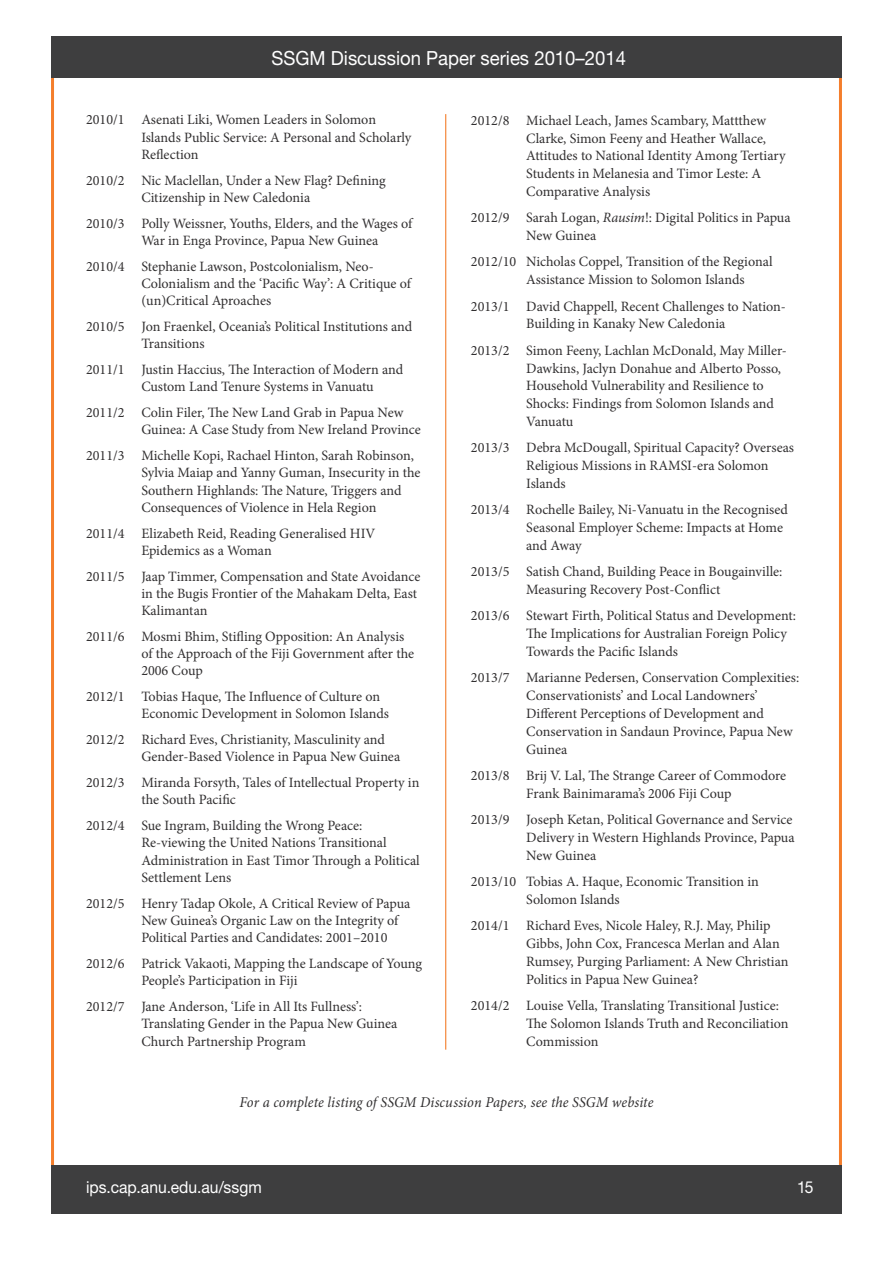
<style>
.page{position:relative;width:893px;height:1263px;background:#fff}
.page>*{position:absolute;margin:0;border:0;box-sizing:border-box;transform-origin:0 0}
.t1{font:19.5px "Helvetica Neue LT Std";color:#fff;scale:.95 1}
.t2{font:16.5px "Helvetica Neue LT Std";color:#fff;scale:.95 1}
.t3{font:italic 15px "Minion Pro";letter-spacing:.005em;color:#312f30;scale:.96 1}
.t4{font:14.25px/17.9px "Minion Pro";color:#312f30}
.s1{font-style:italic}
</style>
<div class="page">
<div style="left:51px;top:1165px;width:790px;height:49px;background:#3e3e3f"></div>
<div style="left:51px;top:36px;width:791px;height:42px;background:#3e3e3f"></div>
<hr style="left:445px;top:114px;width:1px;height:936px;background:#f47e2c">
<h1 class="t1" style="left:272px;top:46px;width:375px">SSGM Discussion Paper series 2010–2014</h1>
<p class="t4" style="left:141px;top:111px;width:272px;line-height:17.2px;text-indent:-55px">2010/1 Asenati Liki, Women Leaders in Solomon<br>Islands Public Service: A Personal and Scholarly<br>Reflection</p>
<p class="t4" style="left:141px;top:172px;width:246px;line-height:17.2px;text-indent:-55px">2010/2 Nic Maclellan, Under a New Flag? Defining<br>Citizenship in New Caledonia</p>
<p class="t4" style="left:141px;top:215px;width:272px;line-height:17.2px;text-indent:-55px">2010/3 Polly Weissner, Youths, Elders, and the Wages of<br>War in Enga Province, Papua New Guinea</p>
<p class="t4" style="left:141px;top:258px;width:271px;line-height:17.2px;text-indent:-55px">2010/4 Stephanie Lawson, Postcolonialism, Neo-<br>Colonialism and the ‘Pacific Way’: A Critique of (un)Critical Aproaches</p>
<p class="t4" style="left:141px;top:318px;width:273px;line-height:17.2px;text-indent:-55px">2010/5 Jon Fraenkel, Oceania’s Political Institutions and<br>Transitions</p>
<p class="t4" style="left:141px;top:361px;width:263px;line-height:17.2px;text-indent:-55px">2011/1 Justin Haccius, The Interaction of Modern and<br>Custom Land Tenure Systems in Vanuatu</p>
<p class="t4" style="left:141px;top:404px;width:281px;line-height:17.2px;text-indent:-55px">2011/2 Colin Filer, The New Land Grab in Papua New<br>Guinea: A Case Study from New Ireland Province</p>
<p class="t4" style="left:141px;top:447px;width:281px;line-height:17.2px;text-indent:-55px">2011/3 Michelle Kopi, Rachael Hinton, Sarah Robinson, Sylvia Maiap and Yanny Guman, Insecurity in the Southern Highlands: The Nature, Triggers and Consequences of Violence in Hela Region</p>
<p class="t4" style="left:141px;top:524px;width:236px;line-height:17.2px;text-indent:-55px">2011/4 Elizabeth Reid, Reading Generalised HIV<br>Epidemics as a Woman</p>
<p class="t4" style="left:141px;top:567px;width:281px;line-height:17.2px;text-indent:-55px">2011/5 Jaap Timmer, Compensation and State Avoidance in the Bugis Frontier of the Mahakam Delta, East<br>Kalimantan</p>
<p class="t4" style="left:141px;top:628px;width:274px;line-height:17.2px;text-indent:-55px">2011/6 Mosmi Bhim, Stifling Opposition: An Analysis of the Approach of the Fiji Government after the<br>2006 Coup</p>
<p class="t4" style="left:141px;top:688px;width:249px;line-height:17.2px;text-indent:-55px">2012/1 Tobias Haque, The Influence of Culture on<br>Economic Development in Solomon Islands</p>
<p class="t4" style="left:141px;top:731px;width:260px;line-height:17.2px;text-indent:-55px">2012/2 Richard Eves, Christianity, Masculinity and<br>Gender-Based Violence in Papua New Guinea</p>
<p class="t4" style="left:141px;top:774px;width:280px;line-height:17.2px;text-indent:-55px">2012/3 Miranda Forsyth, Tales of Intellectual Property in the South Pacific</p>
<p class="t4" style="left:141px;top:817px;width:280px;line-height:17.2px;text-indent:-55px">2012/4 Sue Ingram, Building the Wrong Peace:<br>Re-viewing the United Nations Transitional Administration in East Timor Through a Political Settlement Lens</p>
<p class="t4" style="left:141px;top:894px;width:271px;line-height:17.2px;text-indent:-55px">2012/5 Henry Tadap Okole, A Critical Review of Papua<br>New Guinea’s Organic Law on the Integrity of<br>Political Parties and Candidates: 2001–2010</p>
<p class="t4" style="left:141px;top:955px;width:282px;line-height:17.2px;text-indent:-55px">2012/6 Patrick Vakaoti, Mapping the Landscape of Young<br>People’s Participation in Fiji</p>
<p class="t4" style="left:141px;top:998px;width:258px;line-height:17.2px;text-indent:-55px">2012/7 Jane Anderson, ‘Life in All Its Fullness’:<br>Translating Gender in the Papua New Guinea<br>Church Partnership Program</p>
<p class="t4" style="left:526px;top:111px;width:261px;text-indent:-55px">2012/8 Michael Leach, James Scambary, Mattthew Clarke, Simon Feeny and Heather Wallace, Attitudes to National Identity Among Tertiary Students in Melanesia and Timor Leste: A Comparative Analysis</p>
<p class="t4" style="left:526px;top:209px;width:266px;text-indent:-55px">2012/9 Sarah Logan, <span class="s1">Rausim</span>!: Digital Politics in Papua<br>New Guinea</p>
<p class="t4" style="left:526px;top:253px;width:248px;text-indent:-55px">2012/10 Nicholas Coppel, Transition of the Regional<br>Assistance Mission to Solomon Islands</p>
<p class="t4" style="left:471px;top:297px;width:317px;text-align:center">2013/1 David Chappell, Recent Challenges to Nation-<br>Building in Kanaky New Caledonia</p>
<p class="t4" style="left:526px;top:341px;width:262px;text-indent:-55px">2013/2 Simon Feeny, Lachlan McDonald, May Miller-Dawkins, Jaclyn Donahue and Alberto Posso, Household Vulnerability and Resilience to Shocks: Findings from Solomon Islands and Vanuatu</p>
<p class="t4" style="left:526px;top:439px;width:269px;text-indent:-55px">2013/3 Debra McDougall, Spiritual Capacity? Overseas<br>Religious Missions in RAMSI-era Solomon<br>Islands</p>
<p class="t4" style="left:526px;top:501px;width:263px;text-indent:-55px">2013/4 Rochelle Bailey, Ni-Vanuatu in the Recognised<br>Seasonal Employer Scheme: Impacts at Home and Away</p>
<p class="t4" style="left:471px;top:563px;width:313px;text-align:center">2013/5 Satish Chand, Building Peace in Bougainville:<br>Measuring Recovery Post-Conflict</p>
<p class="t4" style="left:526px;top:607px;width:271px;text-indent:-55px">2013/6 Stewart Firth, Political Status and Development:<br>The Implications for Australian Foreign Policy<br>Towards the Pacific Islands</p>
<p class="t4" style="left:526px;top:669px;width:275px;text-indent:-55px">2013/7 Marianne Pedersen, Conservation Complexities:<br>Conservationists’ and Local Landowners’ Different Perceptions of Development and Conservation in Sandaun Province, Papua New Guinea</p>
<p class="t4" style="left:471px;top:766px;width:317px;text-align:center">2013/8 Brij V. Lal, The Strange Career of Commodore<br>Frank Bainimarama’s 2006 Fiji Coup</p>
<p class="t4" style="left:526px;top:811px;width:270px;text-indent:-55px">2013/9 Joseph Ketan, Political Governance and Service<br>Delivery in Western Highlands Province, Papua<br>New Guinea</p>
<p class="t4" style="left:526px;top:872px;width:234px;text-indent:-55px">2013/10 Tobias A. Haque, Economic Transition in<br>Solomon Islands</p>
<p class="t4" style="left:526px;top:917px;width:264px;text-indent:-55px">2014/1 Richard Eves, Nicole Haley, R.J. May, Philip Gibbs, John Cox, Francesca Merlan and Alan Rumsey, Purging Parliament: A New Christian Politics in Papua New Guinea?</p>
<p class="t4" style="left:526px;top:996px;width:264px;text-indent:-55px">2014/2 Louise Vella, Translating Transitional Justice:<br>The Solomon Islands Truth and Reconciliation<br>Commission</p>
<p class="t3" style="left:239px;top:1092px;width:433px">For a complete listing of SSGM Discussion Papers, see the SSGM website</p>
<p class="t2" style="left:86px;top:1177px;width:186px">ips.cap.anu.edu.au/ssgm</p>
<p class="t2" style="left:797px;top:1177px;width:19px">15</p>
</div>
